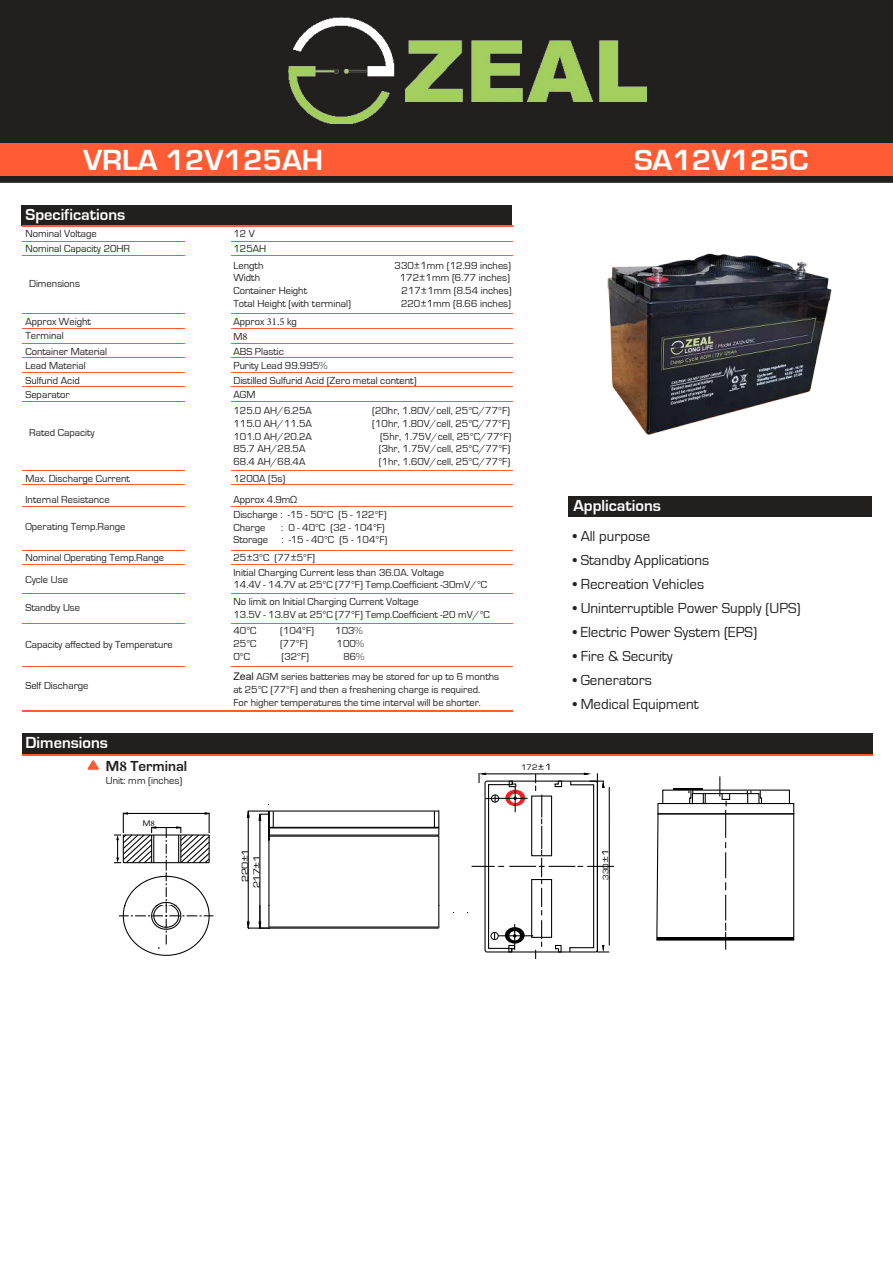
<style>
.page{position:relative;width:893px;height:1263px;background:#fff}
.page>*{position:absolute;margin:0;border:0;box-sizing:border-box;transform-origin:0 0}
.t1{font:700 30px "Eurostile";color:#fff;scale:1.04 1}
.t2{font:700 16.5px "Eurostile";color:#fff}
.t3{font:15px/24px "Eurostile";color:#221f1f}
.t4{font:700 15px "Eurostile";color:#221f1f}
.t5{font:10.5px/14.7px "Eurostile";color:#221f1f}
.t6{font:9.3px "Eurostile";letter-spacing:-.06em;color:#020203;scale:1.25 1}
.t7{font:8.25px "Eurostile";color:#020203;scale:1.09 1}
.s1{font-family:"Minion Pro"}
.s2{font-family:"Arial"}
.s3{font-size:9.3px}
</style>
<div class="page">
<div style="left:22px;top:205px;width:490px;height:21px;background:#221f1f"></div>
<hr style="left:22px;top:241px;width:163px;height:1px;background:#ff5c36">
<hr style="left:22px;top:255px;width:163px;height:1px;background:#ff5c36">
<hr style="left:22px;top:313px;width:163px;height:1px;background:#ff5c36">
<hr style="left:22px;top:328px;width:163px;height:1px;background:#ff5c36">
<hr style="left:22px;top:357px;width:163px;height:1px;background:#ff5c36">
<hr style="left:22px;top:343px;width:163px;height:1px;background:#ff5c36">
<hr style="left:22px;top:226px;width:490px;height:1px;background:#ff5c36">
<hr style="left:231px;top:241px;width:281px;height:1px;background:#ff5c36">
<hr style="left:231px;top:255px;width:281px;height:1px;background:#ff5c36">
<hr style="left:231px;top:313px;width:281px;height:1px;background:#ff5c36">
<hr style="left:231px;top:328px;width:281px;height:1px;background:#ff5c36">
<hr style="left:231px;top:343px;width:281px;height:1px;background:#ff5c36">
<hr style="left:231px;top:357px;width:281px;height:1px;background:#ff5c36">
<hr style="left:22px;top:372px;width:163px;height:1px;background:#ff5c36">
<hr style="left:22px;top:386px;width:163px;height:1px;background:#ff5c36">
<hr style="left:22px;top:401px;width:163px;height:1px;background:#ff5c36">
<hr style="left:22px;top:470px;width:163px;height:1px;background:#ff5c36">
<hr style="left:22px;top:484px;width:163px;height:1px;background:#ff5c36">
<hr style="left:231px;top:372px;width:281px;height:1px;background:#ff5c36">
<hr style="left:231px;top:386px;width:281px;height:1px;background:#ff5c36">
<hr style="left:231px;top:401px;width:281px;height:1px;background:#ff5c36">
<hr style="left:231px;top:470px;width:281px;height:1px;background:#ff5c36">
<hr style="left:231px;top:484px;width:281px;height:1px;background:#ff5c36">
<hr style="left:22px;top:506px;width:163px;height:1px;background:#ff5c36">
<hr style="left:22px;top:550px;width:163px;height:1px;background:#ff5c36">
<hr style="left:22px;top:564px;width:163px;height:1px;background:#ff5c36">
<hr style="left:22px;top:593px;width:163px;height:1px;background:#ff5c36">
<hr style="left:22px;top:623px;width:163px;height:1px;background:#ff5c36">
<hr style="left:231px;top:506px;width:281px;height:1px;background:#ff5c36">
<hr style="left:231px;top:550px;width:281px;height:1px;background:#ff5c36">
<hr style="left:231px;top:564px;width:281px;height:1px;background:#ff5c36">
<hr style="left:231px;top:593px;width:281px;height:1px;background:#ff5c36">
<hr style="left:231px;top:623px;width:281px;height:1px;background:#ff5c36">
<hr style="left:22px;top:666px;width:163px;height:1px;background:#ff5c36">
<hr style="left:231px;top:666px;width:281px;height:1px;background:#ff5c36">
<hr style="left:22px;top:710px;width:490px;height:2px;background:#ff5c36">
<hr style="left:22px;top:754px;width:850px;height:1px;background:#ff5c36">
<svg style="left:87px;top:760px;width:12px;height:10px"></svg>
<div style="left:22px;top:733px;width:850px;height:21px;background:#221f1f"></div>
<div style="left:0;top:174px;width:893px;height:9px;background:#221f1f"></div>
<div style="left:0;top:143px;width:893px;height:33px;background:#ff5c36"></div>
<div style="left:0;top:0;width:893px;height:143px;background:#221f1f"></div>
<hr style="left:269px;top:834px;width:170px;height:2px;background:#020203">
<hr style="left:269px;top:827px;width:170px;height:1px;background:#020203">
<hr style="left:269px;top:836px;width:170px;height:1px;background:#020203">
<hr style="left:268px;top:836px;width:1px;height:69px;background:#020203">
<hr style="left:438px;top:836px;width:1px;height:69px;background:#020203">
<hr style="left:248px;top:810px;width:191px;height:1px;background:#020203">
<svg style="left:246px;top:810px;width:4px;height:8px"></svg>
<hr style="left:269px;top:927px;width:169px;height:2px;background:#020203">
<hr style="left:269px;top:926px;width:170px;height:1px;background:#020203">
<svg style="left:437px;top:905px;width:3px;height:24px"></svg>
<hr style="left:248px;top:927px;width:21px;height:2px;background:#020203">
<svg style="left:258px;top:905px;width:12px;height:24px"></svg>
<svg style="left:247px;top:920px;width:3px;height:9px"></svg>
<svg style="left:434px;top:810px;width:6px;height:28px"></svg>
<hr style="left:248px;top:817px;width:1px;height:111px;background:#020203">
<svg style="left:258px;top:810px;width:16px;height:30px"></svg>
<hr style="left:259px;top:820px;width:1px;height:102px;background:#020203">
<svg style="left:114px;top:812px;width:100px;height:144px"></svg>
<svg style="left:472px;top:772px;width:142px;height:187px"></svg>
<hr style="left:609px;top:787px;width:1px;height:158px;background:#020203">
<svg style="left:656px;top:776px;width:139px;height:174px"></svg>
<hr style="left:673px;top:788px;width:30px;height:2px;background:#020203">
<hr style="left:657px;top:937px;width:137px;height:3px;background:#020203">
<img style="left:288px;top:18px;width:358px;height:106px">
<img style="left:484px;top:225px;width:388px;height:291px">
<h1 class="t1" style="left:83px;top:150px;width:232px">VRLA 12V125AH</h1>
<h1 class="t1" style="left:634px;top:150px;width:169px">SA12V125C</h1>
<h2 class="t2" style="left:26px;top:209px;width:101px">Specifications</h2>
<p class="t5" style="left:26px;top:227px;width:106px">Nominal Voltage<br>Nominal Capacity 20HR</p>
<p class="t5" style="left:29px;top:277px;width:52px">Dimensions</p>
<p class="t5" style="left:26px;top:315px;width:83px">Approx Weight<br>Terminal<br>Container Material<br>Lead Material<br>Sulfurid Acid<br>Separator</p>
<p class="t5" style="left:29px;top:426px;width:67px">Rated Capacity</p>
<p class="t5" style="left:26px;top:469px;width:106px;line-height:21.3px">Max. Discharge Current<br>Internal Resistance</p>
<p class="t5" style="left:26px;top:520px;width:102px">Operating Temp.Range</p>
<p class="t5" style="left:26px;top:551px;width:140px">Nominal Operating Temp.Range</p>
<p class="t5" style="left:26px;top:573px;width:44px">Cycle Use</p>
<p class="t5" style="left:26px;top:601px;width:56px">Standby Use</p>
<p class="t5" style="left:26px;top:638px;width:149px">Capacity affected by Temperature</p>
<p class="t5" style="left:26px;top:679px;width:64px">Self Discharge</p>
<h2 class="t2" style="left:26px;top:737px;width:84px">Dimensions</h2>
<h3 class="t4" style="left:106px;top:761px;width:83px">M<span class="s1">8</span> Terminal</h3>
<p class="t5" style="left:106px;top:774px;width:78px">Unit: mm (inches)</p>
<p class="t7" style="left:143px;top:820px;width:13px">M<span class="s1">8</span></p>
<p class="t5" style="left:233px;top:227px;width:34px">12 V<br>125AH</p>
<p class="t5" style="left:233px;top:259px;width:31px">Length</p>
<p class="t5" style="left:395px;top:259px;width:118px">330±1mm (12.99 inches)</p>
<p class="t5" style="left:233px;top:272px;width:28px">Width</p>
<p class="t5" style="left:400px;top:272px;width:112px">172±1mm (6.77 inches)</p>
<p class="t5" style="left:233px;top:284px;width:75px">Container Height</p>
<p class="t5" style="left:402px;top:284px;width:112px">217±1mm (8.54 inches)</p>
<p class="t5" style="left:233px;top:297px;width:119px">Total Height (with terminal)</p>
<p class="t5" style="left:401px;top:297px;width:112px">220±1mm (8.66 inches)</p>
<p class="t5" style="left:233px;top:315px;width:96px">Approx <span class="s1">31.5</span> kg<br>M<span class="s1">8<br></span>ABS Plastic<br>Purity Lead 99.995%</p>
<p class="t5" style="left:233px;top:374px;width:185px">Distilled Sulfurid Acid (Zero metal content)<br>AGM</p>
<p class="t5" style="left:233px;top:404px;width:80px">125.0 AH/6.25A</p>
<p class="t5" style="left:372px;top:404px;width:139px">(20hr, 1.80V/cell, 25°C/77°F)</p>
<p class="t5" style="left:233px;top:417px;width:80px">115.0 AH/11.5A</p>
<p class="t5" style="left:372px;top:417px;width:139px">(10hr, 1.80V/cell, 25°C/77°F)</p>
<p class="t5" style="left:233px;top:430px;width:80px">101.0 AH/20.2A</p>
<p class="t5" style="left:380px;top:430px;width:133px">(5hr, 1.75V/cell, 25°C/77°F)</p>
<p class="t5" style="left:233px;top:442px;width:73px">85.7 AH/28.5A</p>
<p class="t5" style="left:379px;top:442px;width:133px">(3hr, 1.75V/cell, 25°C/77°F)</p>
<p class="t5" style="left:233px;top:455px;width:73px">68.4 AH/68.4A</p>
<p class="t5" style="left:379px;top:455px;width:133px">(1hr, 1.60V/cell, 25°C/77°F)</p>
<p class="t5" style="left:233px;top:472px;width:53px">1200A (5s)</p>
<p class="t5" style="left:233px;top:493px;width:65px">Approx 4.9mΩ</p>
<p class="t5" style="left:233px;top:509px;width:155px;line-height:12.6px">Discharge : -15 - 50°C (5 - 122°F)<br>Charge</p>
<p class="t5" style="left:281px;top:521px;width:105px">: 0 - 40°C (32 - 104°F)</p>
<p class="t5" style="left:233px;top:534px;width:36px">Storage</p>
<p class="t5" style="left:281px;top:534px;width:108px">: -15 - 40°C (5 - 104°F)</p>
<p class="t5" style="left:233px;top:567px;width:255px;line-height:12.6px">Initial Charging Current less than 36.0A. Voltage<br>14.4V - 14.7V at 25°C (77°F) Temp.Coefficient -30mV/°C</p>
<p class="t5" style="left:233px;top:551px;width:83px">25±3°C (77±5°F]</p>
<p class="t5" style="left:233px;top:596px;width:258px;line-height:12.6px">No limit on Initial Charging Current Voltage<br>13.5V - 13.8V at 25°C (77°F) Temp.Coefficient -20 mV/°C</p>
<p class="t5" style="left:233px;top:625px;width:24px">40°C</p>
<p class="t5" style="left:280px;top:625px;width:36px">(104°F)</p>
<p class="t5" style="left:335px;top:625px;width:29px">103%</p>
<p class="t5" style="left:233px;top:637px;width:24px">25°C</p>
<p class="t5" style="left:280px;top:637px;width:29px">(77°F)</p>
<p class="t5" style="left:337px;top:637px;width:29px">100%</p>
<p class="t5" style="left:233px;top:650px;width:18px">0°C</p>
<p class="t5" style="left:282px;top:650px;width:29px">(32°F)</p>
<p class="t5" style="left:343px;top:650px;width:23px">86%</p>
<p class="t5" style="left:233px;top:672px;width:267px;line-height:12.6px"><span class="s2">Zeal</span> AGM series batteries may be stored for up to 6 months at 25°C (77°F) and then a freshening charge is required.<br>For higher temperatures the time interval will be shorter.</p>
<p class="t7" style="left:521px;top:764px;width:30px">172<span class="s3">±1</span></p>
<h2 class="t2" style="left:573px;top:500px;width:89px">Applications</h2>
<h3 class="t3" style="left:573px;top:525px;width:229px">ï All purpose<br>ï Standby Applications<br>ï Recreation Vehicles<br>ï Uninterruptible Power Supply (UPS) ï Electric Power System (EPS)<br>ï Fire &amp; Security<br>ï Generators<br>ï Medical Equipment</h3>
<p class="t6" style="left:242px;top:882px;width:28px;rotate:-90deg">220±1</p>
<p class="t6" style="left:253px;top:888px;width:28px;rotate:-90deg">217±1</p>
<p class="t7" style="left:603px;top:879px;width:30px;rotate:-90deg">330<span class="s3">±1</span></p>
</div>
